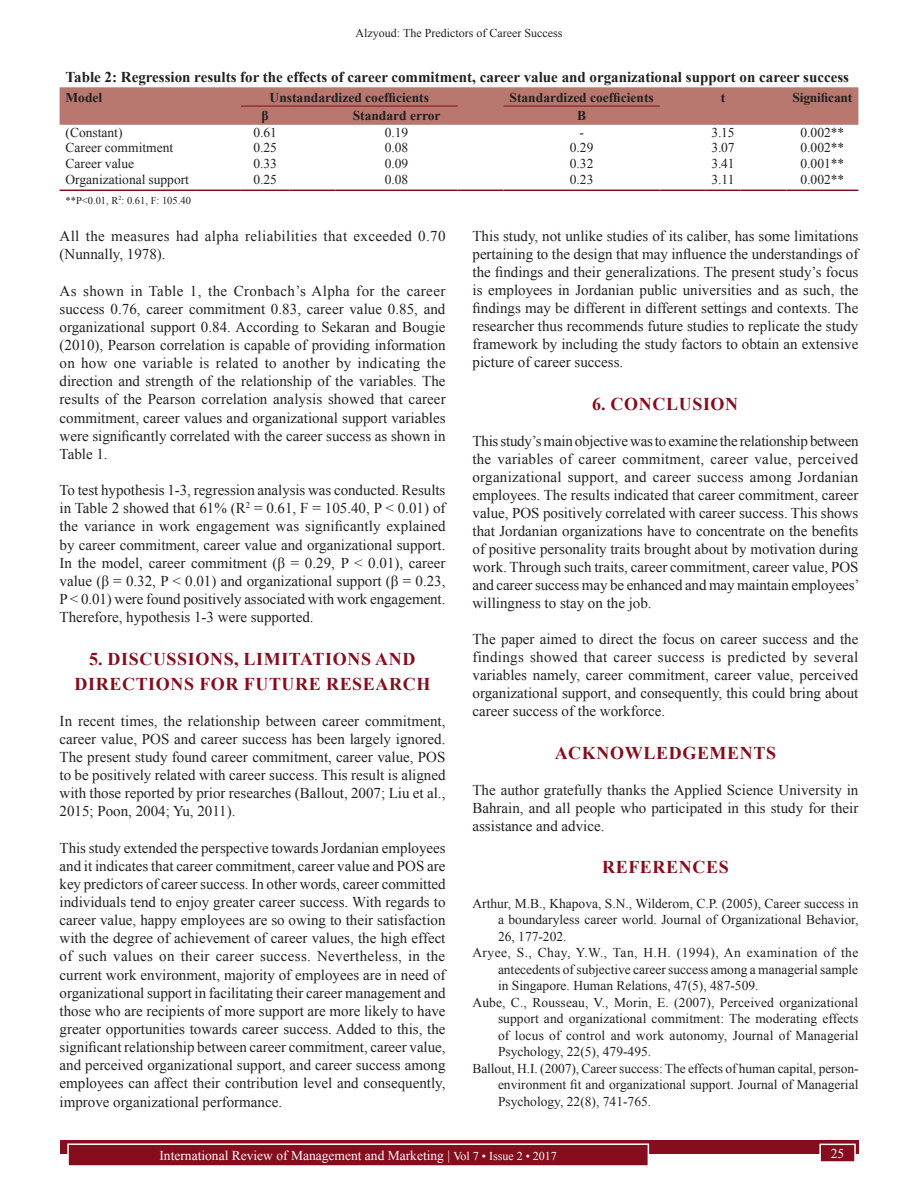
<style>
.page{position:relative;width:918px;height:1188px;background:#fff}
.page>*{position:absolute;margin:0;border:0;box-sizing:border-box;transform-origin:0 0}
.t1{font:700 18px/24.8px "Times New Roman";letter-spacing:.035em;color:#850d1d;text-align:center}
.TX{font:15px/18.1px "Times New Roman";color:#231f20;text-align:justify}
.TT{font:700 15px "Times New Roman";color:#231f20}
.TX-2{font:15px/18.1px "Times New Roman";letter-spacing:.025em;color:#231f20}
.REF{font:13.5px/16.5px "Times New Roman";color:#231f20;text-align:justify}
.TB{font:13.5px "Times New Roman";color:#231f20}
.TCH{font:700 13.5px "Times New Roman";color:#231f20}
.t2{font:13.5px "Times New Roman";color:#fff}
.TBL{font:13.5px "Times New Roman";color:#231f20}
.t3{font:12px "Times New Roman";color:#231f20}
.TFN{font:10.5px "Times New Roman";color:#231f20}
.s1{font-size:12px}
</style>
<div class="page">
<div style="left:60px;top:1140px;width:798px;height:13px;background:#850d1d"></div>
<div style="left:68px;top:1144px;width:580px;height:22px;background:#850d1d"></div>
<div style="left:67px;top:1143px;width:582px;height:24px;border:2px solid #fff"></div>
<div style="left:820px;top:1144px;width:35px;height:18px;background:#850d1d"></div>
<div style="left:819px;top:1144px;width:37px;height:19px;border:2px solid #fff"></div>
<div style="left:60px;top:87px;width:798px;height:38px;background:#b8786f"></div>
<hr style="left:60px;top:190px;width:135px;height:1px;background:#850d1d">
<hr style="left:195px;top:190px;width:46px;height:1px;background:#850d1d">
<hr style="left:241px;top:190px;width:49px;height:1px;background:#850d1d">
<hr style="left:290px;top:190px;width:45px;height:1px;background:#850d1d">
<hr style="left:335px;top:190px;width:123px;height:1px;background:#850d1d">
<hr style="left:458px;top:190px;width:46px;height:1px;background:#850d1d">
<hr style="left:504px;top:190px;width:156px;height:1px;background:#850d1d">
<hr style="left:660px;top:190px;width:46px;height:1px;background:#850d1d">
<hr style="left:706px;top:190px;width:35px;height:1px;background:#850d1d">
<hr style="left:741px;top:190px;width:45px;height:1px;background:#850d1d">
<hr style="left:786px;top:190px;width:72px;height:1px;background:#850d1d">
<hr style="left:504px;top:106px;width:156px;height:1px;background:#850d1d">
<hr style="left:241px;top:106px;width:49px;height:1px;background:#850d1d">
<hr style="left:290px;top:106px;width:45px;height:1px;background:#850d1d">
<hr style="left:335px;top:106px;width:123px;height:1px;background:#850d1d">
<p class="t3" style="left:356px;top:25px;width:208px">Alzyoud: The Predictors of Career Success</p>
<p class="TT" style="left:66px;top:66px;width:785px">Table 2: Regression results for the effects of career commitment, career value and organizational support on career success</p>
<p class="TCH" style="left:66px;top:87px;width:38px">Model</p>
<p class="TCH" style="left:270px;top:87px;width:161px">Unstandardized coefficients</p>
<p class="TCH" style="left:510px;top:87px;width:146px">Standardized coefficients</p>
<p class="TCH" style="left:721px;top:87px;width:6px">t</p>
<p class="TCH" style="left:792px;top:87px;width:62px">Significant</p>
<p class="TCH" style="left:262px;top:106px;width:9px">β</p>
<p class="TCH" style="left:353px;top:106px;width:89px">Standard error</p>
<p class="TCH" style="left:577px;top:106px;width:11px">Β</p>
<p class="TB" style="left:66px;top:123px;width:58px">(Constant)</p>
<p class="TB" style="left:253px;top:123px;width:25px">0.61</p>
<p class="TB" style="left:385px;top:123px;width:25px">0.19</p>
<p class="TB" style="left:579px;top:123px;width:5px">‑</p>
<p class="TB" style="left:712px;top:123px;width:25px">3.15</p>
<p class="TB" style="left:800px;top:123px;width:45px">0.002**</p>
<p class="TB" style="left:66px;top:138px;width:109px">Career commitment</p>
<p class="TB" style="left:253px;top:138px;width:25px">0.25</p>
<p class="TB" style="left:385px;top:138px;width:25px">0.08</p>
<p class="TB" style="left:570px;top:138px;width:25px">0.29</p>
<p class="TB" style="left:712px;top:138px;width:25px">3.07</p>
<p class="TB" style="left:800px;top:138px;width:45px">0.002**</p>
<p class="TB" style="left:66px;top:154px;width:70px">Career value</p>
<p class="TB" style="left:253px;top:154px;width:25px">0.33</p>
<p class="TB" style="left:385px;top:154px;width:25px">0.09</p>
<p class="TB" style="left:570px;top:154px;width:25px">0.32</p>
<p class="TB" style="left:712px;top:154px;width:25px">3.41</p>
<p class="TB" style="left:800px;top:154px;width:45px">0.001**</p>
<p class="TBL" style="left:66px;top:170px;width:125px">Organizational support</p>
<p class="TBL" style="left:253px;top:170px;width:25px">0.25</p>
<p class="TBL" style="left:385px;top:170px;width:25px">0.08</p>
<p class="TBL" style="left:570px;top:170px;width:25px">0.23</p>
<p class="TBL" style="left:712px;top:170px;width:25px">3.11</p>
<p class="TBL" style="left:800px;top:170px;width:45px">0.002**</p>
<p class="TFN" style="left:66px;top:193px;width:127px">**P&lt;0.01, R<sup>2</sup>: 0.61, F: 105.40</p>
<p class="TX-2" style="left:60px;top:227px;width:388px">All the measures had alpha reliabilities that exceeded 0.70 (Nunnally, 1978).</p>
<p class="TX" style="left:60px;top:281px;width:388px">As shown in Table 1, the Cronbach’s Alpha for the career success 0.76, career commitment 0.83, career value 0.85, and organizational support 0.84. According to Sekaran and Bougie (2010), Pearson correlation is capable of providing information on how one variable is related to another by indicating the direction and strength of the relationship of the variables. The results of the Pearson correlation analysis showed that career commitment, career values and organizational support variables were significantly correlated with the career success as shown in Table 1.</p>
<p class="TX" style="left:60px;top:480px;width:388px">To test hypothesis 1-3, regression analysis was conducted. Results in Table 2 showed that 61% (R<sup>2</sup> = 0.61, F = 105.40, P &lt; 0.01) of the variance in work engagement was significantly explained by career commitment, career value and organizational support.<br>In the model, career commitment (β = 0.29, P &lt; 0.01), career value (β = 0.32, P &lt; 0.01) and organizational support (β = 0.23, P &lt; 0.01) were found positively associated with work engagement.<br>Therefore, hypothesis 1-3 were supported.</p>
<h1 class="t1" style="left:75px;top:646px;width:357px">5. DISCUSSIONS, LIMITATIONS AND<br>DIRECTIONS FOR FUTURE RESEARCH</h1>
<p class="TX" style="left:60px;top:711px;width:388px">In recent times, the relationship between career commitment, career value, POS and career success has been largely ignored.<br>The present study found career commitment, career value, POS to be positively related with career success. This result is aligned with those reported by prior researches (Ballout, 2007; Liu et al., 2015; Poon, 2004; Yu, 2011).</p>
<p class="TX" style="left:60px;top:838px;width:388px">This study extended the perspective towards Jordanian employees and it indicates that career commitment, career value and POS are key predictors of career success. In other words, career committed individuals tend to enjoy greater career success. With regards to career value, happy employees are so owing to their satisfaction with the degree of achievement of career values, the high effect of such values on their career success. Nevertheless, in the current work environment, majority of employees are in need of organizational support in facilitating their career management and those who are recipients of more support are more likely to have greater opportunities towards career success. Added to this, the significant relationship between career commitment, career value, and perceived organizational support, and career success among employees can affect their contribution level and consequently, improve organizational performance.</p>
<p class="TX" style="left:472px;top:227px;width:388px">This study, not unlike studies of its caliber, has some limitations pertaining to the design that may influence the understandings of the findings and their generalizations. The present study’s focus is employees in Jordanian public universities and as such, the findings may be different in different settings and contexts. The researcher thus recommends future studies to replicate the study framework by including the study factors to obtain an extensive picture of career success.</p>
<h1 class="t1" style="left:592px;top:391px;width:147px">6. CONCLUSION</h1>
<p class="TX" style="left:472px;top:431px;width:389px">This study’s main objective was to examine the relationship between the variables of career commitment, career value, perceived organizational support, and career success among Jordanian employees. The results indicated that career commitment, career value, POS positively correlated with career success. This shows that Jordanian organizations have to concentrate on the benefits of positive personality traits brought about by motivation during work. Through such traits, career commitment, career value, POS and career success may be enhanced and may maintain employees’ willingness to stay on the job.</p>
<p class="TX" style="left:472px;top:629px;width:387px">The paper aimed to direct the focus on career success and the findings showed that career success is predicted by several variables namely, career commitment, career value, perceived organizational support, and consequently, this could bring about career success of the workforce.</p>
<h1 class="t1" style="left:555px;top:740px;width:223px">ACKNOWLEDGEMENTS</h1>
<p class="TX" style="left:472px;top:780px;width:387px">The author gratefully thanks the Applied Science University in Bahrain, and all people who participated in this study for their assistance and advice.</p>
<h1 class="t1" style="left:602px;top:854px;width:128px">REFERENCES</h1>
<p class="REF" style="left:498px;top:894px;width:362px;text-indent:-26px">Arthur, M.B., Khapova, S.N., Wilderom, C.P. (2005), Career success in a boundaryless career world. Journal of Organizational Behavior, 26, 177-202.</p>
<p class="REF" style="left:498px;top:944px;width:362px;text-indent:-26px">Aryee, S., Chay, Y.W., Tan, H.H. (1994), An examination of the antecedents of subjective career success among a managerial sample in Singapore. Human Relations, 47(5), 487-509.</p>
<p class="REF" style="left:498px;top:993px;width:362px;text-indent:-26px">Aube, C., Rousseau, V., Morin, E. (2007), Perceived organizational support and organizational commitment: The moderating effects of locus of control and work autonomy, Journal of Managerial Psychology, 22(5), 479-495.</p>
<p class="REF" style="left:498px;top:1059px;width:362px;text-indent:-26px">Ballout, H.I. (2007), Career success: The effects of human capital, person&shy;environment fit and organizational support. Journal of Managerial Psychology, 22(8), 741-765.</p>
<p class="t2" style="left:159px;top:1146px;width:399px">International Review of Management and Marketing | <span class="s1">Vol 7 • Issue 2 • 2017</span></p>
<p class="t2" style="left:831px;top:1144px;width:15px">25</p>
</div>
